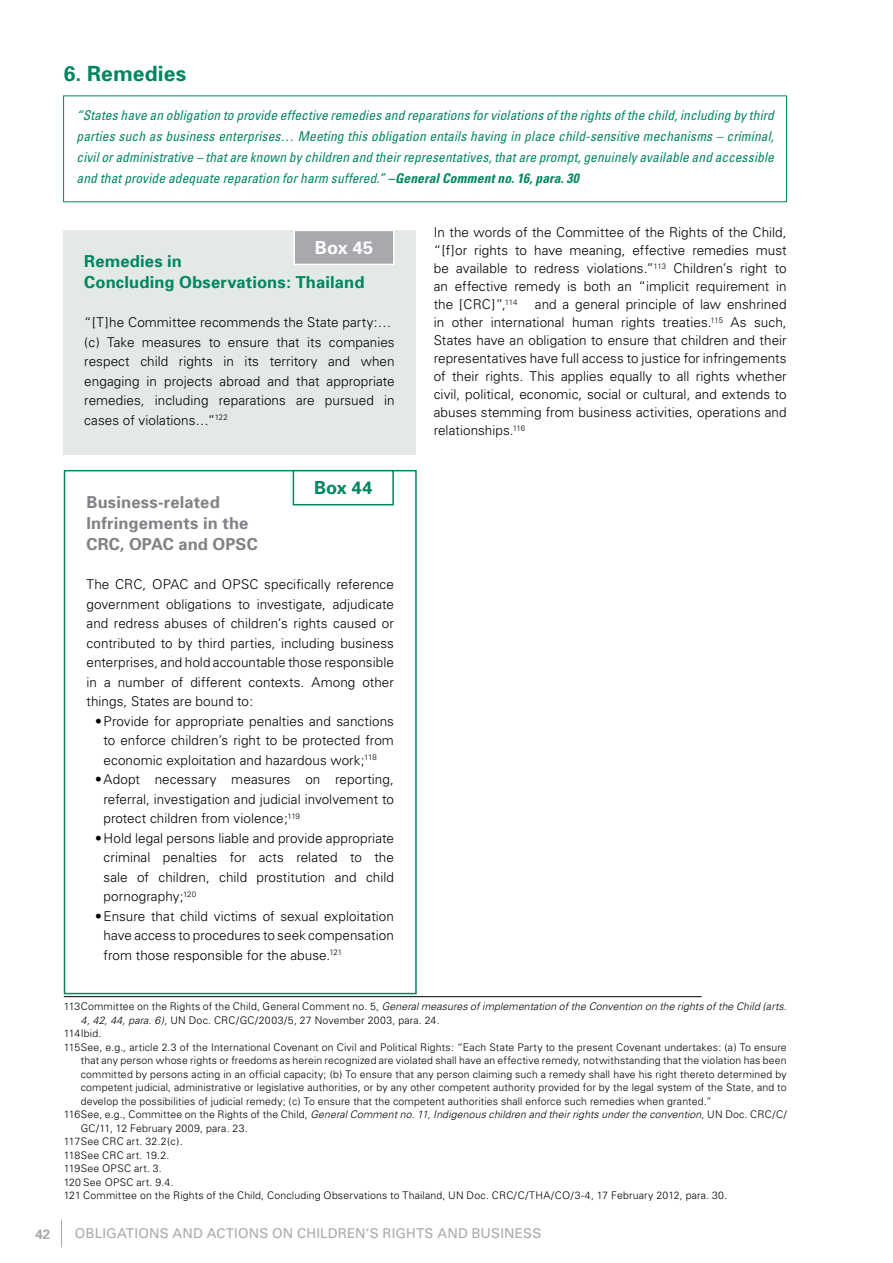
<style>
.page{position:relative;width:893px;height:1263px;background:#fff}
.page>*{position:absolute;margin:0;border:0;box-sizing:border-box;transform-origin:0 0}
.t1{font:700 21px "Univers";letter-spacing:.01em;color:#008662}
.t2{font:700 18px "Univers";color:#008662}
.t3{font:700 18px "Univers";color:#fff}
.t4{font:700 16.5px/21px "Univers";letter-spacing:.01em;color:#808285}
.t5{font:700 16.5px/21px "Univers";letter-spacing:.01em;color:#008662}
.t6{font:300 13.5px/19.5px "Univers";letter-spacing:.005em;color:#000;text-align:justify}
.t7{font:italic condensed 13.5px/21px "Univers";letter-spacing:.005em;color:#008662;text-align:justify}
.t8{font:13.5px "Univers";letter-spacing:.01em;color:#a7a9ac}
.t9{font:700 13.5px "Univers";color:#a7a9ac}
.t10{font:300 10.5px "Univers";letter-spacing:.015em;color:#000}
.t11{font:italic 300 10.5px "Univers";letter-spacing:.01em;color:#000}
.s1{font-weight:700}
.s2{font-style:normal}
.s3{font-style:italic}
</style>
<div class="page">
<svg style="left:61px;top:1219px;width:1px;height:28px"></svg>
<hr style="left:64px;top:996px;width:638px;height:1px;background:#000">
<div style="left:64px;top:470px;width:353px;height:524px;border:2px solid #008662"></div>
<svg style="left:292px;top:469px;width:103px;height:37px"></svg>
<div style="left:63px;top:230px;width:353px;height:225px;background:#e3eae5"></div>
<svg style="left:293px;top:230px;width:102px;height:35px;background:#b0b1b4"></svg>
<h1 class="t1" style="left:64px;top:61px;width:124px">6. Remedies</h1>
<p class="t7" style="left:77px;top:104px;width:699px">“States have an obligation to provide effective remedies and reparations for violations of the rights of the child, including by third parties such as business enterprises… Meeting this obligation entails having in place child-sensitive mechanisms – criminal, civil or administrative – that are known by children and their representatives, that are prompt, genuinely available and accessible and that provide adequate reparation for harm suffered.” <span class="s1">–General Comment no. 16, para. 30</span></p>
<h2 class="t3" style="left:315px;top:237px;width:60px">Box 45</h2>
<p class="t5" style="left:84px;top:251px;width:282px">Remedies in<br>Concluding Observations: Thailand</p>
<p class="t6" style="left:84px;top:313px;width:312px;text-align:left">“[T]he Committee recommends the State party:… (c) Take measures to ensure that its companies respect child rights in its territory and when engaging in projects abroad and that appropriate remedies, including reparations are pursued in cases of violations…”<sup>122</sup></p>
<h2 class="t2" style="left:314px;top:477px;width:60px">Box 44</h2>
<p class="t4" style="left:87px;top:492px;width:173px">Business-related<br>Infringements in the<br>CRC, OPAC and OPSC</p>
<p class="t6" style="left:87px;top:575px;width:309px">The CRC, OPAC and OPSC specifically reference government obligations to investigate, adjudicate and redress abuses of children’s rights caused or contributed to by third parties, including business enterprises, and hold accountable those responsible in a number of different contexts. Among other things, States are bound to:</p>
<p class="t6" style="left:104px;top:711px;width:292px;text-indent:-9px">•Provide for appropriate penalties and sanctions to enforce children’s right to be protected from economic exploitation and hazardous work;<sup>118</sup></p>
<p class="t6" style="left:104px;top:770px;width:292px;text-indent:-9px">•Adopt necessary measures on reporting, referral, investigation and judicial involvement to protect children from violence;<sup>119</sup></p>
<p class="t6" style="left:104px;top:828px;width:292px;text-indent:-9px">•Hold legal persons liable and provide appropriate criminal penalties for acts related to the sale of children, child prostitution and child pornography;<sup>120</sup></p>
<p class="t6" style="left:104px;top:906px;width:292px;text-indent:-9px">•Ensure that child victims of sexual exploitation have access to procedures to seek compensation from those responsible for the abuse.<sup>121</sup></p>
<p class="t6" style="left:434px;top:223px;width:354px;line-height:18px">In the words of the Committee of the Rights of the Child, “[f]or rights to have meaning, effective remedies must be available to redress violations.”<sup>113</sup> Children’s right to an effective remedy is both an “implicit requirement in the [CRC]”,<sup>114</sup></p>
<p class="t6" style="left:434px;top:295px;width:354px;line-height:18px;text-indent:101px">and a general principle of law enshrined in other international human rights treaties.<sup>115</sup> As such, States have an obligation to ensure that children and their representatives have full access to justice for infringements of their rights. This applies equally to all rights whether civil, political, economic, social or cultural, and extends to abuses stemming from business activities, operations and relationships.<sup>116</sup></p>
<p class="t11" style="left:64px;top:1000px;width:724px"><span class="s2">113Committee on the Rights of the Child, General Comment no. 5,</span> General measures of implementation of the Convention on the rights of the Child (arts.</p>
<p class="t10" style="left:81px;top:1014px;width:360px"><span class="s3">4, 42, 44, para. 6)</span>, UN Doc. CRC/GC/2003/5, 27 November 2003, para. 24.</p>
<p class="t10" style="left:64px;top:1027px;width:39px">114Ibid.</p>
<p class="t10" style="left:64px;top:1041px;width:724px">115See, e.g., article 2.3 of the International Covenant on Civil and Political Rights: “Each State Party to the present Covenant undertakes: (a) To ensure</p>
<p class="t10" style="left:81px;top:1054px;width:707px">that any person whose rights or freedoms as herein recognized are violated shall have an effective remedy, notwithstanding that the violation has been</p>
<p class="t10" style="left:81px;top:1068px;width:707px">committed by persons acting in an official capacity; (b) To ensure that any person claiming such a remedy shall have his right thereto determined by</p>
<p class="t10" style="left:81px;top:1081px;width:707px">competent judicial, administrative or legislative authorities, or by any other competent authority provided for by the legal system of the State, and to</p>
<p class="t10" style="left:81px;top:1095px;width:633px">develop the possibilities of judicial remedy; (c) To ensure that the competent authorities shall enforce such remedies when granted.”</p>
<p class="t11" style="left:64px;top:1108px;width:724px"><span class="s2">116See, e.g., Committee on the Rights of the Child,</span> General Comment no. 11, Indigenous children and their rights under the convention<span class="s2">, UN Doc. CRC/C/</span></p>
<p class="t10" style="left:81px;top:1122px;width:168px">GC/11, 12 February 2009, para. 23.</p>
<p class="t10" style="left:64px;top:1135px;width:120px">117See CRC art. 32.2(c).</p>
<p class="t10" style="left:64px;top:1149px;width:107px">118See CRC art. 19.2.</p>
<p class="t10" style="left:64px;top:1162px;width:100px">119See OPSC art. 3.</p>
<p class="t10" style="left:64px;top:1176px;width:111px">120 See OPSC art. 9.4.</p>
<p class="t10" style="left:64px;top:1189px;width:665px">121 Committee on the Rights of the Child, Concluding Observations to Thailand, UN Doc. CRC/C/THA/CO/3-4, 17 February 2012, para. 30.</p>
<p class="t9" style="left:35px;top:1226px;width:16px">42</p>
<p class="t8" style="left:75px;top:1225px;width:468px">OBLIGATIONS AND ACTIONS ON CHILDREN’S RIGHTS AND BUSINESS</p>
</div>
